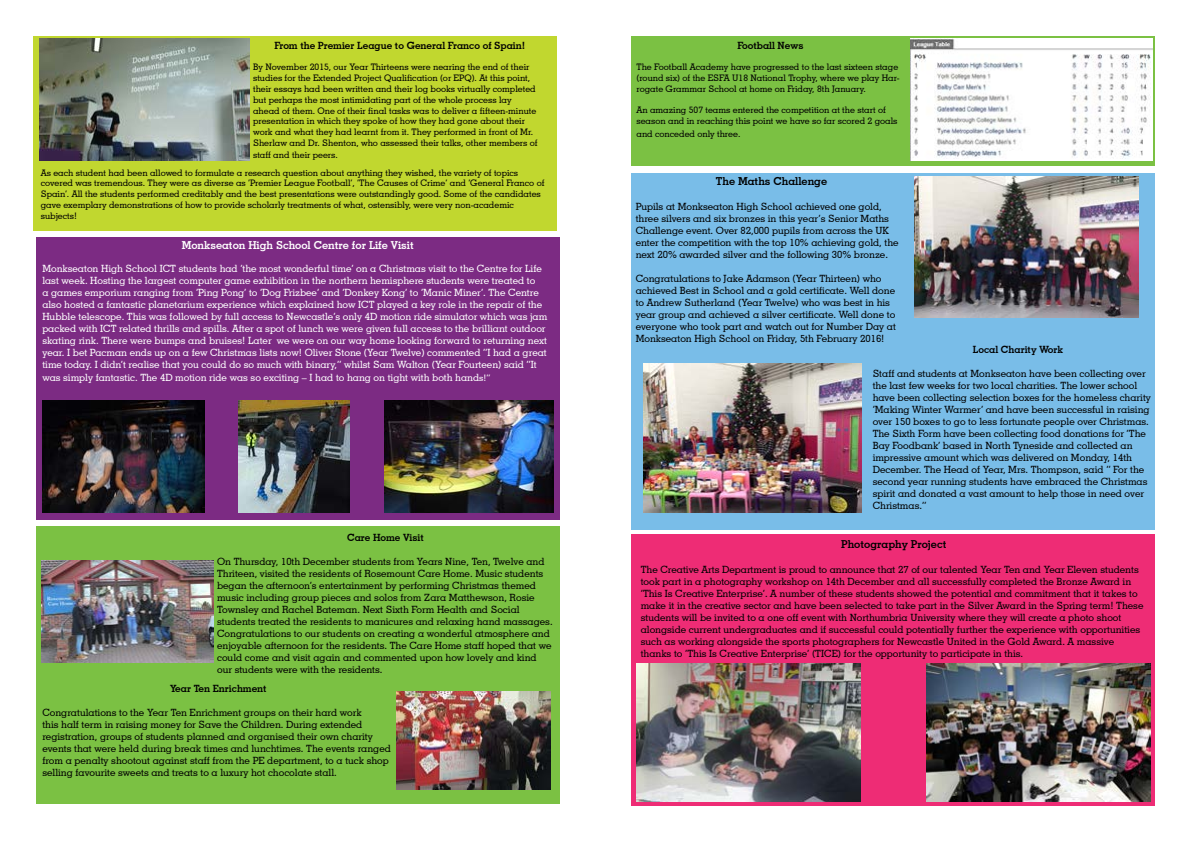
<style>
.page{position:relative;width:1191px;height:842px;background:#fff}
.page>*{position:absolute;margin:0;border:0;box-sizing:border-box;transform-origin:0 0}
.t1{font:700 11px "Geometric Slab 703 BT";color:#fff}
.t2{font:700 11px "Geometric Slab 703 BT";color:#000}
.t3{font:500 10px/12px "Geometric Slab 703 BT";color:#000}
.t4{font:500 10px/12px "Geometric Slab 703 BT";color:#fff}
.t5{font:700 10px "Geometric Slab 703 BT";color:#000}
.t6{font:500 9px/10.8px "Geometric Slab 703 BT";color:#000}
.s1{font-size:9px}
</style>
<div class="page">
<div style="left:33px;top:36px;width:523px;height:194px;background:#c1d72f"></div>
<div style="left:631px;top:535px;width:524px;height:271px;background:#ee2c75"></div>
<div style="left:37px;top:527px;width:523px;height:277px;background:#7bc143"></div>
<div style="left:36px;top:237px;width:523px;height:282px;background:#7c2b83"></div>
<div style="left:631px;top:173px;width:524px;height:356px;background:#79bde8"></div>
<div style="left:631px;top:36px;width:524px;height:130px;background:#7bc143"></div>
<img style="left:39px;top:39px;width:211px;height:122px">
<img style="left:42px;top:401px;width:162px;height:112px">
<img style="left:238px;top:401px;width:111px;height:111px">
<img style="left:384px;top:401px;width:169px;height:112px">
<img style="left:396px;top:691px;width:154px;height:99px">
<img style="left:42px;top:560px;width:171px;height:102px">
<img style="left:915px;top:177px;width:223px;height:140px">
<img style="left:643px;top:363px;width:218px;height:150px">
<img style="left:910px;top:39px;width:242px;height:122px">
<img style="left:926px;top:663px;width:224px;height:138px">
<img style="left:636px;top:664px;width:224px;height:138px">
<p class="t5" style="left:274px;top:39px;width:252px">From the Premier League to General Franco of Spain!</p>
<p class="t6" style="left:253px;top:62px;width:286px">By November 2015, our Year Thirteens were nearing the end of their studies for the Extended Project Qualification (or EPQ). At this point, their essays had been written and their log books virtually completed but perhaps the most intimidating part of the whole process lay ahead of them. One of their final tasks was to deliver a fifteen-minute presentation in which they spoke of how they had gone about their work and what they had learnt from it. They performed in front of Mr.<br>Sherlaw and Dr. Shenton, who assessed their talks, other members of</p>
<p class="t6" style="left:41px;top:146px;width:479px;line-height:17.6px;text-indent:212px">staff and their peers.<br>As each student had been allowed to formulate a research question about anything they wished, the variety of topics</p>
<p class="t6" style="left:41px;top:178px;width:505px">covered was tremendous. They were as diverse as ‘Premier League Football’, ‘The Causes of Crime’ and ‘General Franco of Spain’. All the students performed creditably and the best presentations were outstandingly good. Some of the candidates gave exemplary demonstrations of how to provide scholarly treatments of what, ostensibly, were very non-academic subjects!</p>
<p class="t1" style="left:182px;top:238px;width:234px">Monkseaton High School Centre for Life Visit</p>
<p class="t4" style="left:42px;top:262px;width:506px">Monkseaton High School ICT students had ‘the most wonderful time’ on a Christmas visit to the Centre for Life last week. Hosting the largest computer game exhibition in the northern hemisphere students were treated to<br>a games emporium ranging from ‘Ping Pong’ to ‘Dog Frizbee’ and ‘Donkey Kong’ to ‘Manic Miner’. The Centre also hosted a fantastic planetarium experience which explained how ICT played a key role in the repair of the Hubble telescope. This was followed by full access to Newcastle’s only 4D motion ride simulator which was jam packed with ICT related thrills and spills. After a spot of lunch we were given full access to the brilliant outdoor skating rink. There were bumps and bruises! Later we were on our way home looking forward to returning next year. I bet Pacman ends up on a few Christmas lists now! Oliver Stone (Year Twelve) commented “I had a great time today. I didn’t realise that you could do so much with binary,” whilst Sam Walton (Year Fourteen) said “It</p>
<p class="t4" style="left:42px;top:371px;width:449px">was simply fantastic. The 4D motion ride was so exciting – I had to hang on tight with both hand<span class="s1">s!”</span></p>
<p class="t5" style="left:347px;top:532px;width:78px">Care Home Visit</p>
<p class="t3" style="left:217px;top:556px;width:337px">On Thursday, 10th December students from Years Nine, Ten, Twelve and Thriteen, visited the residents of Rosemount Care Home. Music students began the afternoon’s entertainment by performing Christmas themed music including group pieces and solos from Zara Matthewson, Rosie Townsley and Rachel Bateman. Next Sixth Form Health and Social students treated the residents to manicures and relaxing hand massages.<br>Congratulations to our students on creating a wonderful atmosphere and enjoyable afternoon for the residents. The Care Home staff hoped that we could come and visit again and commented upon how lovely and kind our students were with the residents.</p>
<p class="t5" style="left:170px;top:683px;width:98px">Year Ten Enrichment</p>
<p class="t3" style="left:42px;top:707px;width:350px">Congratulations to the Year Ten Enrichment groups on their hard work<br>this half term in raising money for Save the Children. During extended registration, groups of students planned and organised their own charity events that were held during break times and lunchtimes. The events ranged from a penalty shootout against staff from the PE department, to a tuck shop selling favourite sweets and treats to a luxury hot chocolate stall.</p>
<p class="t5" style="left:737px;top:39px;width:68px">Football News</p>
<p class="t6" style="left:636px;top:61px;width:265px">The Football Academy have progressed to the last sixteen stage (round six) of the ESFA U18 National Trophy, where we play Har&shy;rogate Grammar School at home on Friday, 8th January.</p>
<p class="t6" style="left:636px;top:105px;width:262px">An amazing 507 teams entered the competition at the start of season and in reaching this point we have so far scored 2 goals</p>
<p class="t6" style="left:636px;top:129px;width:105px">and conceded only three.</p>
<p class="t2" style="left:716px;top:175px;width:113px">The Maths Challenge</p>
<p class="t3" style="left:635px;top:201px;width:264px">Pupils at Monkseaton High School achieved one gold, three silvers and six bronzes in this year’s Senior Maths Challenge event. Over 82,000 pupils from across the UK enter the competition with the top 10% achieving gold, the next 20% awarded silver and the following 30% bronze.</p>
<p class="t3" style="left:635px;top:273px;width:262px">Congratulations to Jake Adamson (Year Thirteen) who achieved Best in School and a gold certificate. Well done to Andrew Sutherland (Year Twelve) who was best in his year group and achieved a silver certificate. Well done to everyone who took part and watch out for Number Day at Monkseaton High School on Friday, 5th February 2016!</p>
<p class="t5" style="left:972px;top:343px;width:92px">Local Charity Work</p>
<p class="t3" style="left:872px;top:367px;width:280px">Staff and students at Monkseaton have been collecting over the last few weeks for two local charities. The lower school have been collecting selection boxes for the homeless charity ‘Making Winter Warmer’ and have been successful in raising over 150 boxes to go to less fortunate people over Christmas.<br>The Sixth Form have been collecting food donations for ‘The Bay Foodbank’ based in North Tyneside and collected an impressive amount which was delivered on Monday, 14th December. The Head of Year, Mrs. Thompson, said “ For the second year running students have embraced the Christmas spirit and donated a vast amount to help those in need over Christmas.”</p>
<p class="t2" style="left:841px;top:537px;width:107px">Photography Project</p>
<p class="t3" style="left:640px;top:564px;width:504px">The Creative Arts Department is proud to announce that 27 of our talented Year Ten and Year Eleven students took part in a photography workshop on 14th December and all successfully completed the Bronze Award in ‘This Is Creative Enterprise’. A number of these students showed the potential and commitment that it takes to make it in the creative sector and have been selected to take part in the Silver Award in the Spring term! These students will be invited to a one off event with Northumbria University where they will create a photo shoot alongside current undergraduates and if successful could potentially further the experience with opportunities such as working alongside the sports photographers for Newcastle United in the Gold Award. A massive thanks to ‘This Is Creative Enterprise’ (TICE) for the opportunity to participate in this.</p>
</div>
